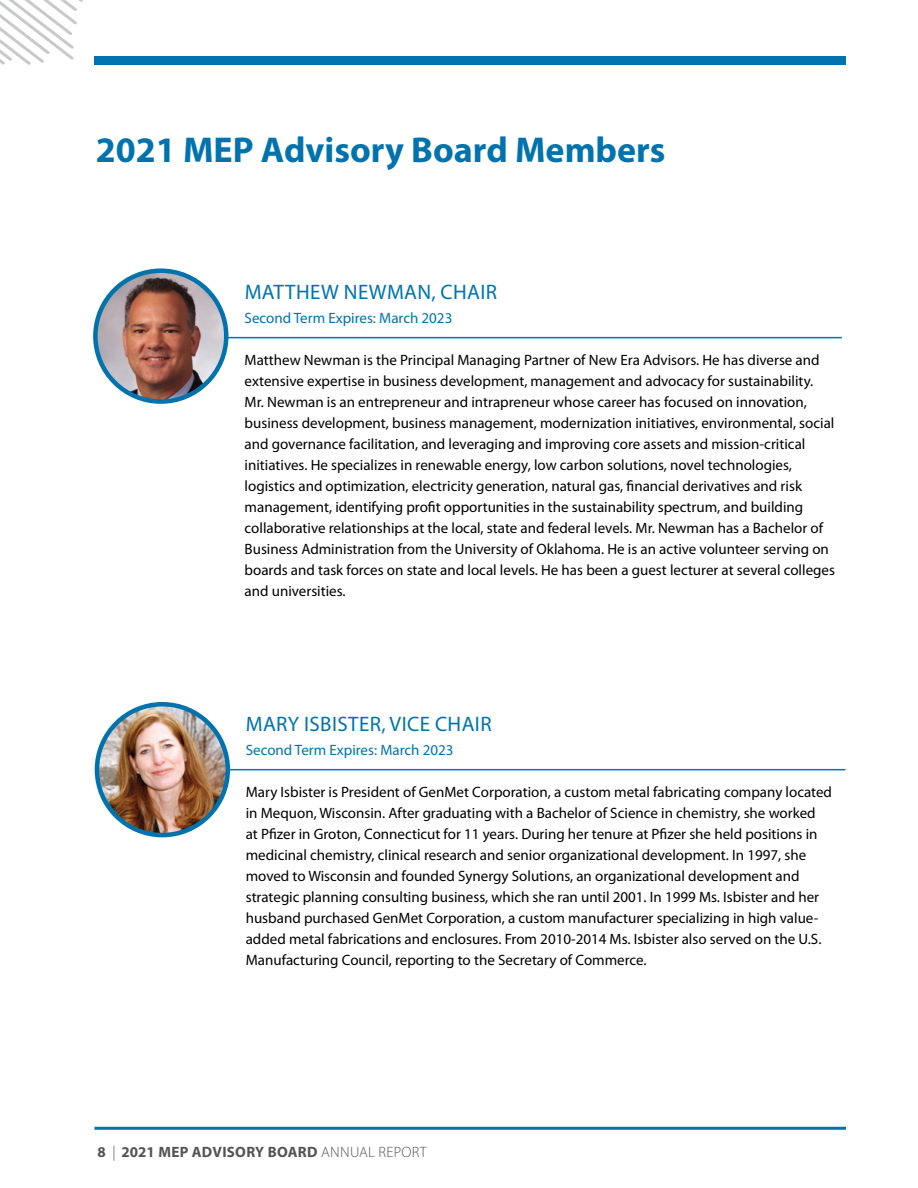
<style>
.page{position:relative;width:918px;height:1188px;background:#fff}
.page>*{position:absolute;margin:0;border:0;box-sizing:border-box;transform-origin:0 0}
._1__Header{font:700 36px "Myriad Pro";color:#0073ae}
._5__Board_Member_Nam{font:21px "Myriad Pro";letter-spacing:.02em;color:#0073ae}
._3__Body_10_pt{font:15px/21px "Myriad Pro";color:#000}
.t1{font:15px "Myriad Pro";color:#0073ae}
.t2{font:700 15px "Myriad Pro";letter-spacing:.02em;color:#545456}
.s1{font-weight:300}
</style>
<div class="page">
<hr style="left:94px;top:1127px;width:752px;height:3px;background:#0073ae">
<div style="left:94px;top:56px;width:752px;height:9px;background:#0073ae"></div>
<svg style="left:0;top:0;width:83px;height:65px"></svg>
<img style="left:97px;top:705px;width:131px;height:130px">
<div style="left:95px;top:702px;width:135px;height:135px;border:4px solid #0073ae;border-radius:50%"></div>
<img style="left:95px;top:271px;width:131px;height:131px;border-radius:65px">
<div style="left:93px;top:268px;width:135px;height:136px;border:4px solid #0073ae;border-radius:50%"></div>
<hr style="left:228px;top:769px;width:617px;height:1px;background:#0073ae">
<hr style="left:227px;top:337px;width:615px;height:1px;background:#0073ae">
<p class="_1__Header" style="left:96px;top:126px;width:571px">2021 MEP Advisory Board Members</p>
<p class="_5__Board_Member_Nam" style="left:245px;top:280px;width:254px">MATTHEW NEWMAN, CHAIR</p>
<p class="t1" style="left:245px;top:310px;width:209px">Second Term Expires: March 2023</p>
<p class="_3__Body_10_pt" style="left:245px;top:350px;width:592px">Matthew Newman is the Principal Managing Partner of New Era Advisors. He has diverse and extensive expertise in business development, management and advocacy for sustainability.<br>Mr. Newman is an entrepreneur and intrapreneur whose career has focused on innovation, business development, business management, modernization initiatives, environmental, social and governance facilitation, and leveraging and improving core assets and mission-critical initiatives. He specializes in renewable energy, low carbon solutions, novel technologies, logistics and optimization, electricity generation, natural gas, financial derivatives and risk management, identifying profit opportunities in the sustainability spectrum, and building collaborative relationships at the local, state and federal levels. Mr. Newman has a Bachelor of Business Administration from the University of Oklahoma. He is an active volunteer serving on boards and task forces on state and local levels. He has been a guest lecturer at several colleges and universities.</p>
<p class="_5__Board_Member_Nam" style="left:246px;top:712px;width:247px">MARY ISBISTER, VICE CHAIR</p>
<p class="t1" style="left:246px;top:742px;width:209px">Second Term Expires: March 2023</p>
<p class="_3__Body_10_pt" style="left:246px;top:782px;width:588px">Mary Isbister is President of GenMet Corporation, a custom metal fabricating company located in Mequon, Wisconsin. After graduating with a Bachelor of Science in chemistry, she worked<br>at Pfizer in Groton, Connecticut for 11 years. During her tenure at Pfizer she held positions in medicinal chemistry, clinical research and senior organizational development. In 1997, she moved to Wisconsin and founded Synergy Solutions, an organizational development and strategic planning consulting business, which she ran until 2001. In 1999 Ms. Isbister and her husband purchased GenMet Corporation, a custom manufacturer specializing in high value&shy;added metal fabrications and enclosures. From 2010-2014 Ms. Isbister also served on the U.S.<br>Manufacturing Council, reporting to the Secretary of Commerce.</p>
<p class="t2" style="left:98px;top:1142px;width:331px">8 <span class="s1">|</span> 2021 MEP ADVISORY BOARD <span class="s1">ANNUAL REPORT</span></p>
</div>
